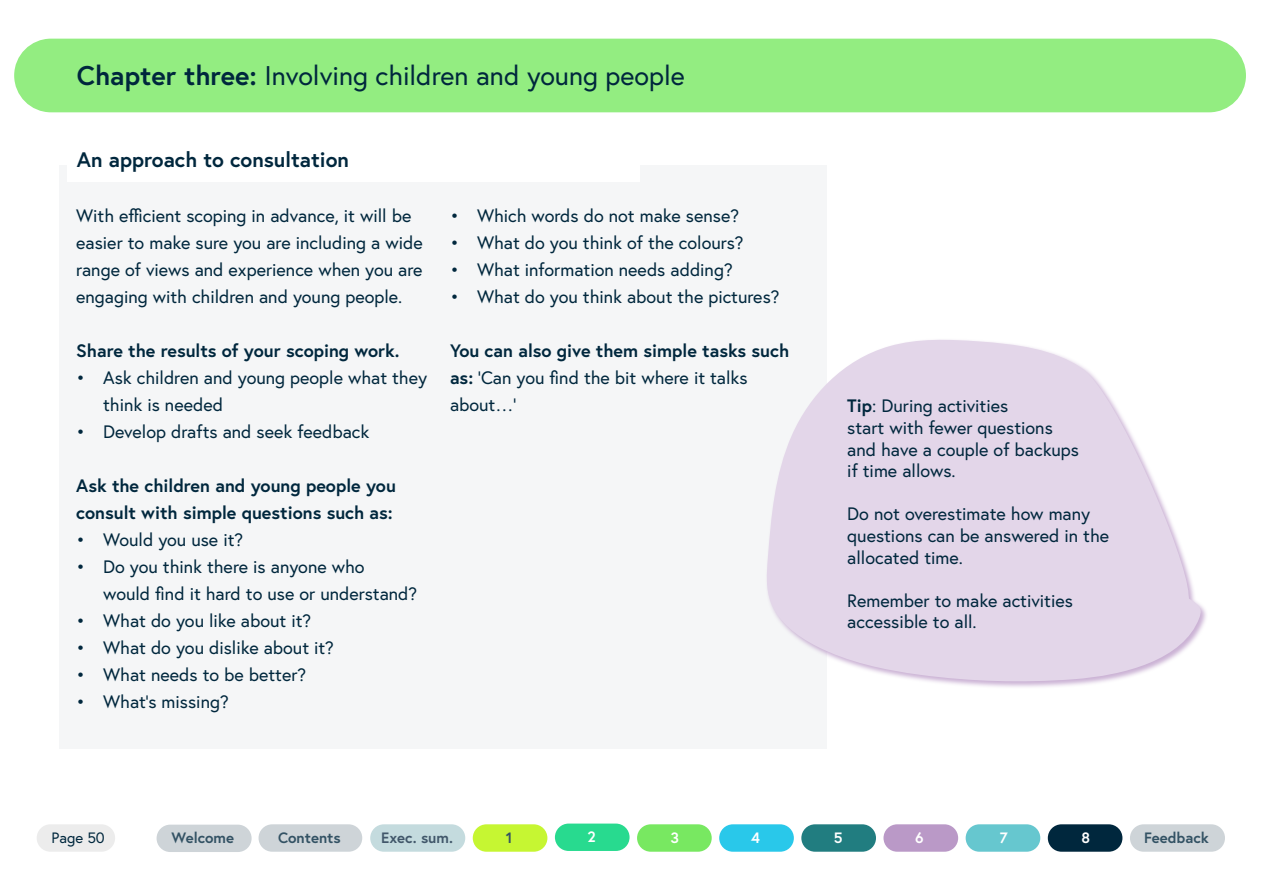
<style>
.page{position:relative;width:1263px;height:893px;background:#fff}
.page>*{position:absolute;margin:0;border:0;box-sizing:border-box;transform-origin:0 0}
.t1{font:27px "Europa";color:#00273d}
.t2{font:700 21px "Europa";color:#00273d}
.t3{font:18px/21.6px "Europa";color:#00273d}
.t4{font:700 18px/27px "Europa";color:#00273d}
.t5{font:700 15px "Europa";color:#335264}
.t6{font:700 15px "Europa";color:#41576a}
.t7{font:700 15px "Europa";color:#fff}
.t8{font:15px "Europa";color:#00273d}
.s1{font-weight:700}
.s2{font-weight:400}
</style>
<div class="page">
<div style="left:14px;top:39px;width:1232px;height:73px;background:#93ed81;border-radius:37px"></div>
<div style="left:59px;top:165px;width:767px;height:584px;background:#f5f6f7"></div>
<div style="left:67px;top:160px;width:573px;height:22px;background:#fff"></div>
<div style="left:765px;top:338px;width:443px;height:351px;background:#ba99c7;opacity:.75"></div>
<svg style="left:765px;top:338px;width:436px;height:345px;fill:#e3d6e9"></svg>
<div style="left:37px;top:824px;width:78px;height:28px;background:#ececec;border-radius:14px"></div>
<div style="left:157px;top:825px;width:95px;height:27px;background:#ced4d8;border-radius:14px"></div>
<div style="left:259px;top:824px;width:103px;height:28px;background:#ced4d8;border-radius:14px"></div>
<div style="left:370px;top:824px;width:95px;height:28px;background:#c4dbde;border-radius:14px"></div>
<div style="left:473px;top:824px;width:74px;height:28px;background:#c6f632;border-radius:14px"></div>
<div style="left:555px;top:824px;width:74px;height:27px;background:#28da8f;border-radius:14px"></div>
<div style="left:637px;top:824px;width:75px;height:28px;background:#78e861;border-radius:14px"></div>
<div style="left:719px;top:824px;width:75px;height:28px;background:#29c8ea;border-radius:14px"></div>
<div style="left:801px;top:824px;width:75px;height:28px;background:#217d80;border-radius:14px"></div>
<div style="left:883px;top:824px;width:75px;height:28px;background:#ba99c7;border-radius:14px"></div>
<div style="left:966px;top:824px;width:74px;height:28px;background:#66c7cf;border-radius:14px"></div>
<div style="left:1048px;top:824px;width:74px;height:28px;background:#00273d;border-radius:14px"></div>
<div style="left:1130px;top:824px;width:95px;height:28px;background:#ced4d8;border-radius:14px"></div>
<h1 class="t1" style="left:77px;top:58px;width:609px"><span class="s1">Chapter three:</span> Involving children and young people</h1>
<p class="t2" style="left:77px;top:145px;width:274px">An approach to consultation</p>
<p class="t3" style="left:76px;top:202px;width:348px;line-height:27px">With efficient scoping in advance, it will be easier to make sure you are including a wide range of views and experience when you are engaging with children and young people.</p>
<p class="t4" style="left:76px;top:337px;width:325px">Share the results of your scoping work.</p>
<p class="t3" style="left:103px;top:364px;width:325px;line-height:27px;text-indent:-27px">• Ask children and young people what they think is needed</p>
<p class="t3" style="left:76px;top:421px;width:295px">• Develop drafts and seek feedback</p>
<p class="t4" style="left:76px;top:472px;width:321px">Ask the children and young people you consult with simple questions such as:</p>
<p class="t3" style="left:76px;top:529px;width:168px">• Would you use it?</p>
<p class="t3" style="left:103px;top:553px;width:316px;line-height:27px;text-indent:-27px">• Do you think there is anyone who<br>would find it hard to use or understand?</p>
<p class="t3" style="left:76px;top:610px;width:236px">• What do you like about it?</p>
<p class="t3" style="left:76px;top:637px;width:259px">• What do you dislike about it?</p>
<p class="t3" style="left:76px;top:664px;width:232px">• What needs to be better?</p>
<p class="t3" style="left:76px;top:691px;width:154px">• What’s missing?</p>
<p class="t3" style="left:450px;top:205px;width:291px">• Which words do not make sense?</p>
<p class="t3" style="left:450px;top:232px;width:295px">• What do you think of the colours?</p>
<p class="t3" style="left:450px;top:259px;width:284px">• What information needs adding?</p>
<p class="t3" style="left:450px;top:286px;width:331px">• What do you think about the pictures?</p>
<p class="t4" style="left:450px;top:337px;width:341px">You can also give them simple tasks such as: <span class="s2">‘Can you find the bit where it talks about…’</span></p>
<p class="t3" style="left:847px;top:395px;width:233px"><span class="s1">Tip</span>: During activities<br>start with fewer questions and have a couple of backups if time allows.</p>
<p class="t3" style="left:847px;top:503px;width:263px">Do not overestimate how many questions can be answered in the allocated time.</p>
<p class="t3" style="left:847px;top:589px;width:227px">Remember to make activities accessible to all.</p>
<p class="t8" style="left:51px;top:828px;width:55px">Page 50</p>
<p class="t5" style="left:172px;top:827px;width:64px">Welcome</p>
<p class="t5" style="left:278px;top:827px;width:64px">Contents</p>
<p class="t6" style="left:381px;top:827px;width:73px">Exec. sum.</p>
<p class="t5" style="left:506px;top:827px;width:8px">1</p>
<p class="t7" style="left:587px;top:826px;width:10px">2</p>
<p class="t7" style="left:670px;top:827px;width:10px">3</p>
<p class="t7" style="left:751px;top:827px;width:10px">4</p>
<p class="t7" style="left:834px;top:827px;width:10px">5</p>
<p class="t7" style="left:915px;top:827px;width:10px">6</p>
<p class="t7" style="left:1000px;top:827px;width:9px">7</p>
<p class="t7" style="left:1081px;top:827px;width:10px">8</p>
<p class="t5" style="left:1144px;top:827px;width:66px">Feedback</p>
</div>
